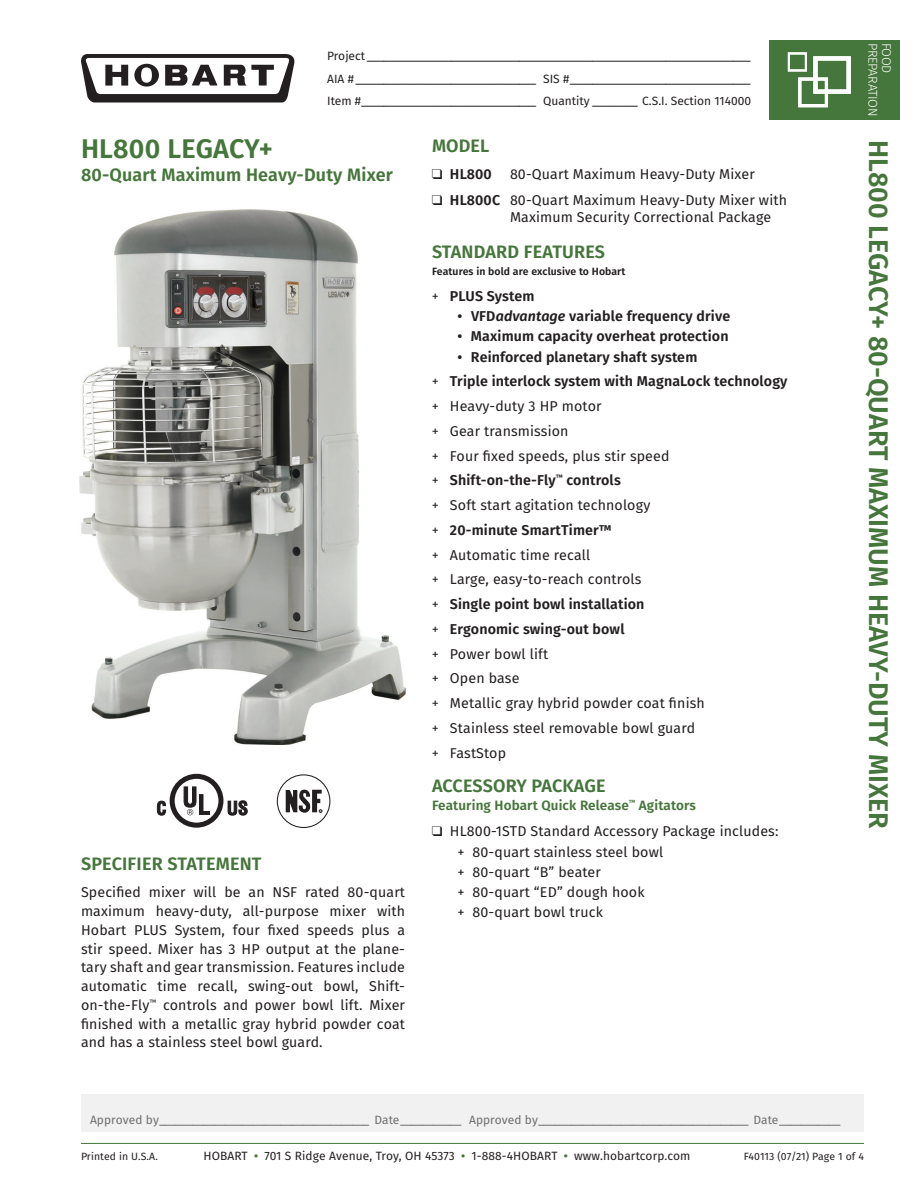
<style>
.page{position:relative;width:918px;height:1188px;background:#fff}
.page>*{position:absolute;margin:0;border:0;box-sizing:border-box;transform-origin:0 0}
.t1{font:600 27px "Fira Sans";color:#45763b}
.t2{font:600 18px "Fira Sans";letter-spacing:.01em;color:#45763b}
.t3{font:14.25px/24.8px "Fira Sans";letter-spacing:.01em;color:#231f20}
.t4{font:600 14.25px "Fira Sans";letter-spacing:.01em;color:#231f20}
.t5{font:600 13.5px "Fira Sans";letter-spacing:.01em;color:#45763b}
.t6{font:300 12.75px "Fira Sans";letter-spacing:-.02em;color:#fff}
.t7{font:12px/22.5px "Fira Sans";color:#231f20;text-align:justify}
.t8{font:12px "Fira Sans";letter-spacing:.005em;color:#6e6e6f}
.t9{font:600 10.5px "Fira Sans";letter-spacing:.01em;color:#231f20}
.t10{font:10.5px "Fira Sans";letter-spacing:-.01em;color:#231f20}
.t11{font:10.5px "Fira Sans";letter-spacing:.01em;color:#231f20}
.s1{font-weight:600}
.s2{font-weight:400}
.s3{font-style:italic}
.s4{font-style:inherit}
.s5{font-weight:600;color:#45763b}
</style>
<div class="page">
<div style="left:81px;top:1094px;width:783px;height:38px;background:#f1f1f1"></div>
<hr style="left:81px;top:1143px;width:783px;height:1px;background:#45763b">
<svg style="left:81px;top:54px;width:213px;height:49px"></svg>
<div style="left:770px;top:40px;width:130px;height:80px;background:#45763b"></div>
<div style="left:813px;top:56px;width:38px;height:38px;border:4px solid #fff"></div>
<div style="left:788px;top:52px;width:19px;height:20px;border:2px solid #fff"></div>
<div style="left:798px;top:77px;width:30px;height:30px;border:3px solid #fff"></div>
<div style="left:170px;top:774px;width:53px;height:54px;border:5px solid #231f20;border-radius:50%"></div>
<svg style="left:183px;top:786px;width:27px;height:29px"></svg>
<svg style="left:156px;top:800px;width:10px;height:16px"></svg>
<svg style="left:227px;top:800px;width:21px;height:16px"></svg>
<div style="left:277px;top:774px;width:53px;height:54px;border:1px solid #231f20;border-radius:50%"></div>
<svg style="left:286px;top:789px;width:36px;height:24px"></svg>
<img style="left:80px;top:210px;width:325px;height:535px">
<p class="t7" style="left:327px;top:45px;width:425px">Project ____________________________________________________________________ AIA # ________________________________ SIS #________________________________ Item #_______________________________ Quantity ________ C.S.I. Section 114000</p>
<p class="t6" style="left:882px;top:43px;width:75px;rotate:90deg">PREPARATION</p>
<p class="t6" style="left:896px;top:43px;width:32px;rotate:90deg">FOOD</p>
<h1 class="t1" style="left:81px;top:127px;width:193px">HL800 LEGACY+</h1>
<p class="t2" style="left:81px;top:160px;width:314px">80-Quart Maximum Heavy-Duty Mixer</p>
<p class="t2" style="left:81px;top:849px;width:182px">SPECIFIER STATEMENT</p>
<p class="t3" style="left:81px;top:883px;width:326px;line-height:18.8px;text-align:justify">Specified mixer will be an NSF rated 80-quart maximum heavy-duty, all-purpose mixer with Hobart PLUS System, four fixed speeds plus a stir speed. Mixer has 3 HP output at the plane&shy;tary shaft and gear transmission. Features include automatic time recall, swing-out bowl, Shift&shy;on-the-Fly<sup>™</sup> controls and power bowl lift. Mixer finished with a metallic gray hybrid powder coat and has a stainless steel bowl guard.</p>
<p class="t2" style="left:432px;top:131px;width:59px">MODEL</p>
<p class="t4" style="left:432px;top:162px;width:61px">❑ HL800</p>
<p class="t3" style="left:510px;top:161px;width:246px">80-Quart Maximum Heavy-Duty Mixer</p>
<p class="t3" style="left:510px;top:191px;width:278px;line-height:17.2px;text-indent:-78px">❑ <span class="s1">HL800C</span> 80-Quart Maximum Heavy-Duty Mixer with<br>Maximum Security Correctional Package</p>
<p class="t2" style="left:432px;top:237px;width:175px">STANDARD FEATURES</p>
<p class="t9" style="left:432px;top:262px;width:195px">Features in bold are exclusive to Hobart</p>
<p class="t4" style="left:432px;top:284px;width:104px"><span class="s2">+</span> PLUS System</p>
<p class="t4" style="left:457px;top:305px;width:274px">• VFD<span class="s3">advantage</span> variable frequency drive</p>
<p class="t4" style="left:457px;top:325px;width:273px">• Maximum capacity overheat protection</p>
<p class="t3" style="left:432px;top:344px;width:357px;text-indent:26px"><span class="s1">• Reinforced planetary shaft system<br></span><span class="s4">+</span> <span class="s1">Triple interlock system with MagnaLock technology </span><span class="s4">+</span> Heavy-duty 3 HP motor<br><span class="s4">+</span> Gear transmission<br><span class="s4">+</span> Four fixed speeds, plus stir speed<br><span class="s4">+</span> <span class="s1">Shift-on-the-Fly</span><sup>™</sup> <span class="s1">controls<br></span><span class="s4">+</span> Soft start agitation technology<br><span class="s4">+</span> <span class="s1">20-minute SmartTimer™<br></span><span class="s4">+</span> Automatic time recall<br><span class="s4">+</span> Large, easy-to-reach controls<br><span class="s4">+</span> <span class="s1">Single point bowl installation<br></span><span class="s4">+</span> <span class="s1">Ergonomic swing-out bowl<br></span><span class="s4">+</span> Power bowl lift<br><span class="s4">+</span> Open base<br><span class="s4">+</span> Metallic gray hybrid powder coat finish<br><span class="s4">+</span> Stainless steel removable bowl guard<br><span class="s4">+</span> FastStop</p>
<p class="t2" style="left:432px;top:771px;width:175px">ACCESSORY PACKAGE</p>
<p class="t5" style="left:432px;top:794px;width:265px">Featuring Hobart Quick Release<sup>™</sup> Agitators</p>
<p class="t3" style="left:457px;top:821px;width:322px;line-height:20.2px;text-indent:-25px">❑ HL800-1STD Standard Accessory Package includes: + 80-quart stainless steel bowl<br>+ 80-quart “B” beater<br>+ 80-quart “ED” dough hook<br>+ 80-quart bowl truck</p>
<h1 class="t1" style="left:901px;top:140px;width:690px;rotate:90deg">HL800 LEGACY+ 80-QUART MAXIMUM HEAVY-DUTY MIXER</h1>
<p class="t8" style="left:90px;top:1110px;width:752px">Approved by______________________________________ Date___________ Approved by______________________________________ Date___________</p>
<p class="t11" style="left:81px;top:1149px;width:78px">Printed in U.S.A.</p>
<p class="t7" style="left:203px;top:1145px;width:488px">HOBART <span class="s5">•</span> 701 S Ridge Avenue, Troy, OH 45373 <span class="s5">•</span> 1-888-4HOBART <span class="s5">•</span> www.hobartcorp.com</p>
<p class="t10" style="left:744px;top:1149px;width:122px">F40113 (07/21) Page 1 of 4</p>
</div>
